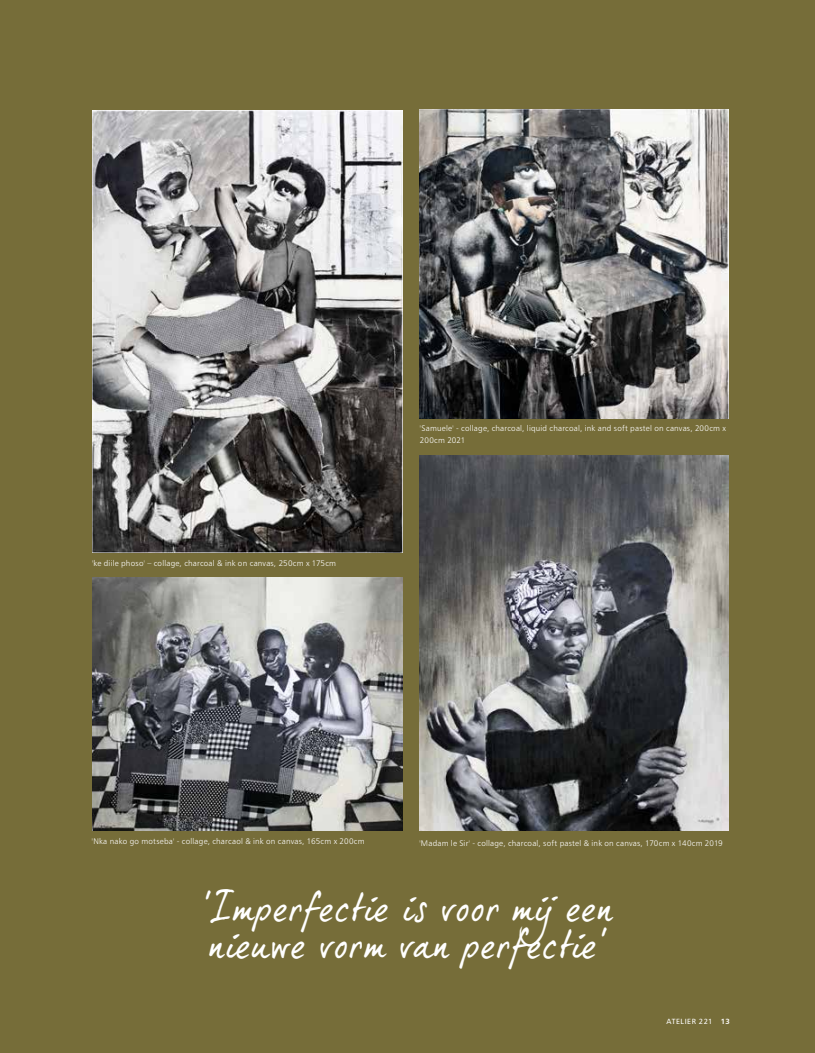
<style>
.page{position:relative;width:815px;height:1053px;background:#fff}
.page>*{position:absolute;margin:0;border:0;box-sizing:border-box;transform-origin:0 0}
.t1{font:39.62px/37.2px "Dear Joe 5 CASUAL";letter-spacing:-.03em;color:#fff}
.t2{font:8.12px/12.2px "Humanist 777 BT Light B";letter-spacing:.025em;color:#fff}
.t3{font:7.5px "Humanist 777 BT Roman B";letter-spacing:.065em;color:#fff}
.s1{font-family:"Humanist 777 BT Bold B"}
</style>
<div class="page">
<div style="left:0;top:0;width:815px;height:1052px;background:#766d39"></div>
<img style="left:419px;top:455px;width:310px;height:375px">
<img style="left:92px;top:111px;width:310px;height:441px">
<img style="left:420px;top:110px;width:309px;height:308px">
<img style="left:92px;top:577px;width:310px;height:253px">
<p class="t2" style="left:92px;top:556px;width:245px">'ke diile phoso' – collage, charcoal &amp; ink on canvas, 250cm x 175cm</p>
<p class="t2" style="left:420px;top:422px;width:308px">'Samuele' - collage, charcoal, liquid charcoal, ink and soft pastel on canvas, 200cm x<br>200cm 2021</p>
<p class="t2" style="left:92px;top:834px;width:274px">'Nka nako go motseba' - collage, charcaol &amp; ink on canvas, 165cm x 200cm</p>
<p class="t2" style="left:419px;top:837px;width:305px">'Madam le Sir' - collage, charcoal, soft pastel &amp; ink on canvas, 170cm x 140cm 2019</p>
<h1 class="t1" style="left:202px;top:887px;width:413px">‘Imperfectie is voor mijeen nieuwe vorm van perfectie’</h1>
<p class="t3" style="left:666px;top:1016px;width:65px">ATELIER 221 <span class="s1">13</span></p>
</div>
